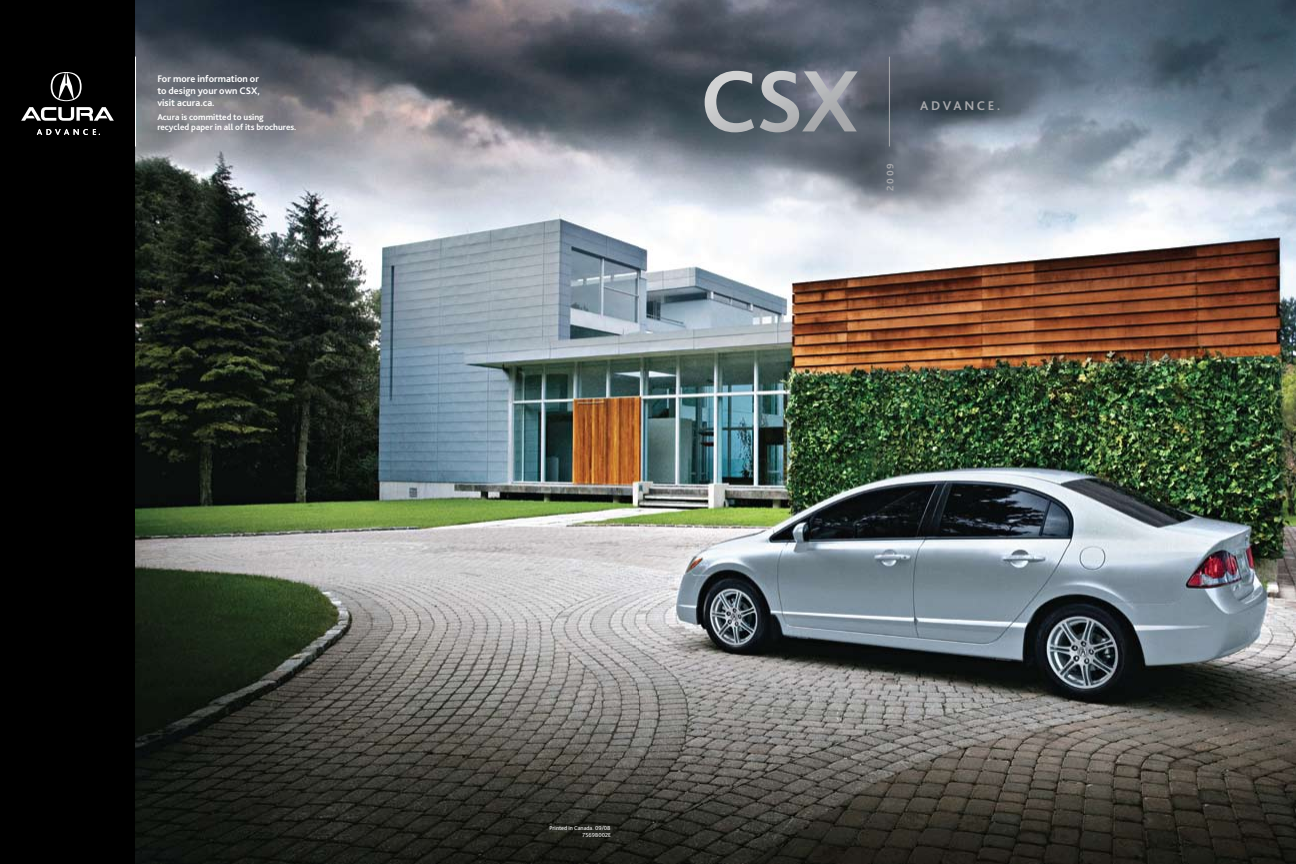
<style>
.page{position:relative;width:1296px;height:864px;background:#fff}
.page>*{position:absolute;margin:0;border:0;box-sizing:border-box;transform-origin:0 0}
.t1{font:700 13.2px "Bliss 2";letter-spacing:.2em;color:#a8a9ac}
.t2{font:700 10px/12px "Bliss 2";color:#fff;text-align:justify}
.t3{font:700 10px "Bliss 2";color:#a8a9ac}
.t4{font:700 9px/10px "Bliss 2";color:#fff}
.t5{font:6px "Bliss 2";color:#fff}
</style>
<div class="page">
<img style="left:135px;top:0;width:504px;height:864px">
<div style="left:0;top:0;width:135px;height:864px;background:#000"></div>
<hr style="left:135px;top:57px;width:1px;height:90px;background:#fff">
<svg style="left:51px;top:72px;width:31px;height:29px"></svg>
<svg style="left:21px;top:107px;width:93px;height:14px"></svg>
<svg style="left:37px;top:129px;width:63px;height:6px"></svg>
<img style="left:639px;top:0;width:657px;height:864px">
<hr style="left:889px;top:57px;width:1px;height:89px;background:#a8a9ac">
<svg style="left:705px;top:71px;width:49px;height:61px;background:#747d83"></svg>
<svg style="left:760px;top:71px;width:98px;height:61px;background:#868b93"></svg>
<p class="t2" style="left:157px;top:72px;width:104px">For more information or to design your own CSX, visit acura.ca.</p>
<p class="t4" style="left:157px;top:112px;width:141px">Acura is committed to using recycled paper in all of its brochures.</p>
<p class="t5" style="left:550px;top:825px;width:63px">Printed in Canada. 09/08</p>
<p class="t5" style="left:583px;top:831px;width:30px">7569B002E</p>
<p class="t3" style="left:884px;top:191px;width:30px;rotate:-90deg">2009</p>
<h1 class="t1" style="left:920px;top:97px;width:82px">ADVANCE.</h1>
</div>
